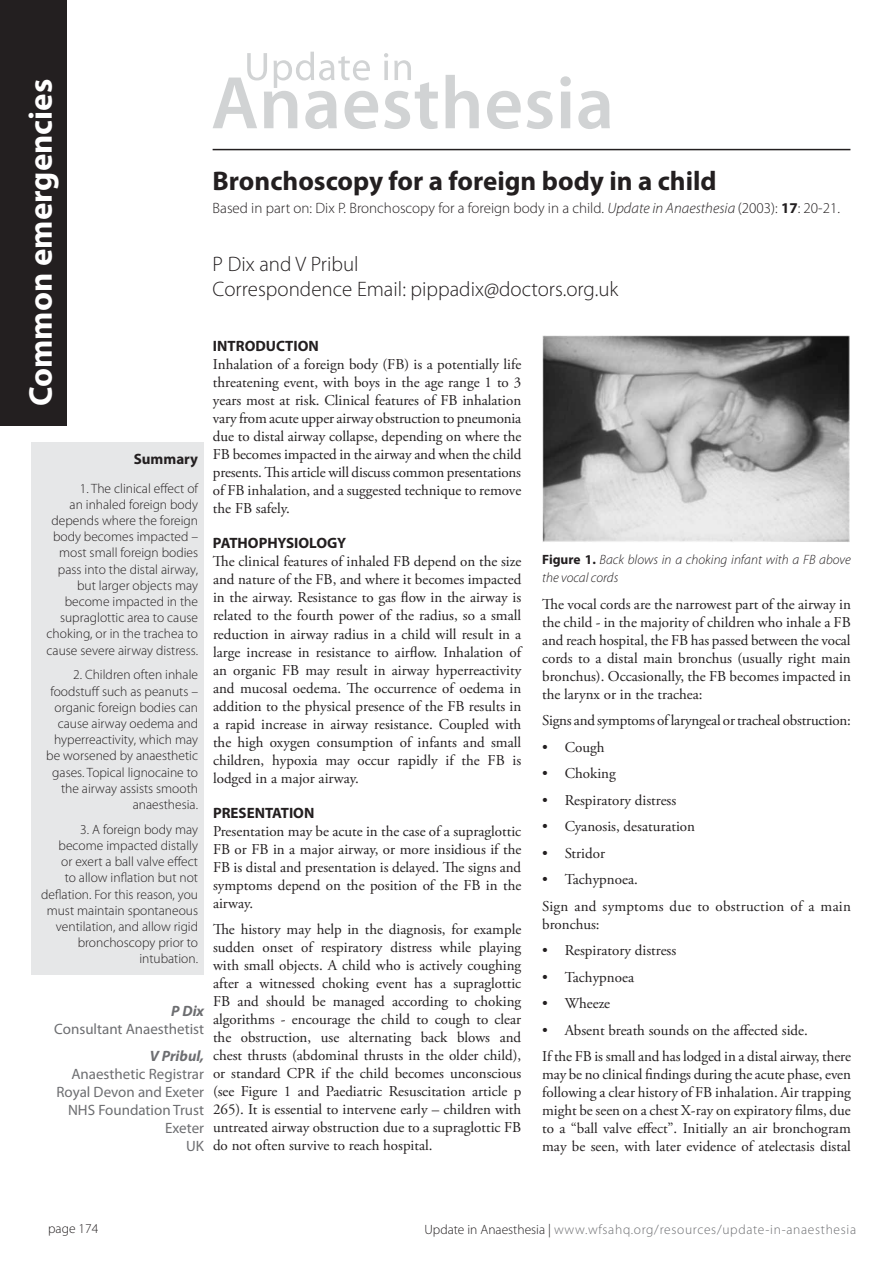
<style>
.page{position:relative;width:893px;height:1263px;background:#fff}
.page>*{position:absolute;margin:0;border:0;box-sizing:border-box;transform-origin:0 0}
.t1{font:700 33px "Myriad Pro";color:#fff}
.t2{font:700 27px "Myriad Pro";color:#231f20}
.t3{font:300 21px/25.2px "Myriad Pro";color:#231f20}
.t4{font:15px/18px "Adobe Garamond Pro";color:#231f20;text-align:justify}
.t5{font:300 15px "Myriad Pro";color:#231f20}
.t6{font:15px/18px "Myriad Pro";color:#6d6e71;text-align:right}
.t7{font:700 15px "Myriad Pro";color:#231f20}
.t8{font:italic 700 15px "Myriad Pro";color:#6d6e71}
.t9{font:300 13.5px/16.2px "Myriad Pro";color:#231f20;text-align:right}
.t10{font:300 13.5px "Myriad Pro";letter-spacing:.05em;color:#6d6e71}
.t11{font:italic 300 13.5px/18px "Myriad Pro";color:#231f20}
.s1{font-style:italic}
.s2{font-weight:700}
.s3{font-weight:700;font-style:normal}
.s4{color:#231f20}
</style>
<div class="page">
<div style="left:31px;top:442px;width:173px;height:533px;background:#e6e7e8"></div>
<hr style="left:213px;top:149px;width:637px;height:1px;background:#231f20">
<div style="left:0;top:0;width:67px;height:425px;background:#231f20"></div>
<img style="left:542px;top:336px;width:308px;height:206px">
<svg style="left:213px;top:52px;width:397px;height:77px"></svg>
<h1 class="t1" style="left:19px;top:406px;width:329px;rotate:-90deg">Common emergencies</h1>
<p class="t7" style="left:134px;top:449px;width:66px">Summary</p>
<p class="t9" style="left:47px;top:480px;width:153px">1. The clinical effect of<br>an inhaled foreign body depends where the foreign body becomes impacted – most small foreign bodies pass into the distal airway, but larger objects may become impacted in the supraglottic area to cause choking, or in the trachea to cause severe airway distress.</p>
<p class="t9" style="left:46px;top:667px;width:153px">2. Children often inhale foodstuff such as peanuts – organic foreign bodies can cause airway oedema and hyperreactivity, which may be worsened by anaesthetic gases. Topical lignocaine to the airway assists smooth anaesthesia.</p>
<p class="t9" style="left:41px;top:821px;width:158px">3. A foreign body may become impacted distally<br>or exert a ball valve effect<br>to allow inflation but not deflation. For this reason, you must maintain spontaneous ventilation, and allow rigid bronchoscopy prior to intubation.</p>
<p class="t8" style="left:171px;top:1001px;width:34px">P Dix</p>
<p class="t6" style="left:54px;top:1020px;width:151px">Consultant Anaesthetist</p>
<p class="t8" style="left:150px;top:1046px;width:56px">V Pribul,</p>
<p class="t6" style="left:56px;top:1064px;width:149px">Anaesthetic Registrar<br>Royal Devon and Exeter<br>NHS Foundation Trust<br>Exeter<br>UK</p>
<h2 class="t2" style="left:213px;top:164px;width:506px">Bronchoscopy for a foreign body in a child</h2>
<p class="t5" style="left:213px;top:199px;width:629px">Based in part on: Dix P. Bronchoscopy for a foreign body in a child. <span class="s1">Update in Anaesthesia</span> (2003): <span class="s2">17</span>: 20-21.</p>
<h3 class="t3" style="left:213px;top:251px;width:407px">P Dix and V Pribul<br>Correspondence Email: pippadix@doctors.org.uk</h3>
<p class="t7" style="left:213px;top:337px;width:10px">INTROD</p>
<p class="t7" style="left:266px;top:337px;width:20px">UCTION</p>
<p class="t4" style="left:213px;top:356px;width:310px">Inhalation of a foreign body (FB) is a potentially life threatening event, with boys in the age range 1 to 3 years most at risk. Clinical features of FB inhalation vary from acute upper airway obstruction to pneumonia due to distal airway collapse, depending on where the FB becomes impacted in the airway and when the child presents. This article will discuss common presentations of FB inhalation, and a suggested technique to remove the FB safely.</p>
<p class="t7" style="left:213px;top:534px;width:11px">PATHOPHY</p>
<p class="t7" style="left:286px;top:534px;width:17px">SIOLO</p>
<p class="t7" style="left:327px;top:534px;width:21px">GY</p>
<p class="t4" style="left:213px;top:553px;width:310px">The clinical features of inhaled FB depend on the size and nature of the FB, and where it becomes impacted in the airway. Resistance to gas flow in the airway is related to the fourth power of the radius, so a small reduction in airway radius in a child will result in a large increase in resistance to airflow. Inhalation of an organic FB may result in airway hyperreactivity and mucosal oedema. The occurrence of oedema in addition to the physical presence of the FB results in a rapid increase in airway resistance. Coupled with the high oxygen consumption of infants and small children, hypoxia may occur rapidly if the FB is lodged in a major airway.</p>
<p class="t7" style="left:213px;top:803px;width:43px">PRESENTATION</p>
<p class="t4" style="left:213px;top:822px;width:310px">Presentation may be acute in the case of a supraglottic FB or FB in a major airway, or more insidious if the FB is distal and presentation is delayed. The signs and symptoms depend on the position of the FB in the airway.</p>
<p class="t4" style="left:213px;top:921px;width:310px">The history may help in the diagnosis, for example sudden onset of respiratory distress while playing with small objects. A child who is actively coughing after a witnessed choking event has a supraglottic FB and should be managed according to choking algorithms - encourage the child to cough to clear the obstruction, use alternating back blows and chest thrusts (abdominal thrusts in the older child), or standard CPR if the child becomes unconscious (see Figure 1 and Paediatric Resuscitation article p 265). It is essential to intervene early – children with untreated airway obstruction due to a supraglottic FB do not often survive to reach hospital.</p>
<p class="t11" style="left:542px;top:550px;width:310px"><span class="s3">Figure 1.</span> Back blows in a choking infant with a FB above the vocal cords</p>
<p class="t4" style="left:542px;top:595px;width:310px">The vocal cords are the narrowest part of the airway in the child - in the majority of children who inhale a FB and reach hospital, the FB has passed between the vocal cords to a distal main bronchus (usually right main bronchus). Occasionally, the FB becomes impacted in the larynx or in the trachea:</p>
<p class="t4" style="left:542px;top:712px;width:310px">Signs and symptoms of laryngeal or tracheal obstruction:</p>
<p class="t4" style="left:542px;top:738px;width:64px">• Cough</p>
<p class="t4" style="left:542px;top:765px;width:75px">• Choking</p>
<p class="t4" style="left:542px;top:791px;width:136px">• Respiratory distress</p>
<p class="t4" style="left:542px;top:818px;width:154px">• Cyanosis, desaturation</p>
<p class="t4" style="left:542px;top:844px;width:64px">• Stridor</p>
<p class="t4" style="left:542px;top:866px;width:310px;line-height:26.5px">• Tachypnoea.<br>Sign and symptoms due to obstruction of a main</p>
<p class="t4" style="left:542px;top:915px;width:59px">bronchus:</p>
<p class="t4" style="left:542px;top:942px;width:136px">• Respiratory distress</p>
<p class="t4" style="left:542px;top:968px;width:93px">• Tachypnoea</p>
<p class="t4" style="left:542px;top:995px;width:70px">• Wheeze</p>
<p class="t4" style="left:542px;top:1017px;width:310px;line-height:26.5px">• Absent breath sounds on the affected side.<br>If the FB is small and has lodged in a distal airway, there</p>
<p class="t4" style="left:542px;top:1066px;width:310px">may be no clinical findings during the acute phase, even following a clear history of FB inhalation. Air trapping might be seen on a chest X-ray on expiratory films, due to a “ball valve effect”. Initially an air bronchogram may be seen, with later evidence of atelectasis distal</p>
<p class="t9" style="left:48px;top:1221px;width:52px">page 174</p>
<p class="t10" style="left:424px;top:1221px;width:433px"><span class="s4">Update in Anaesthesia |</span> www.wfsahq.org/resources/update-in-anaesthesia</p>
</div>
